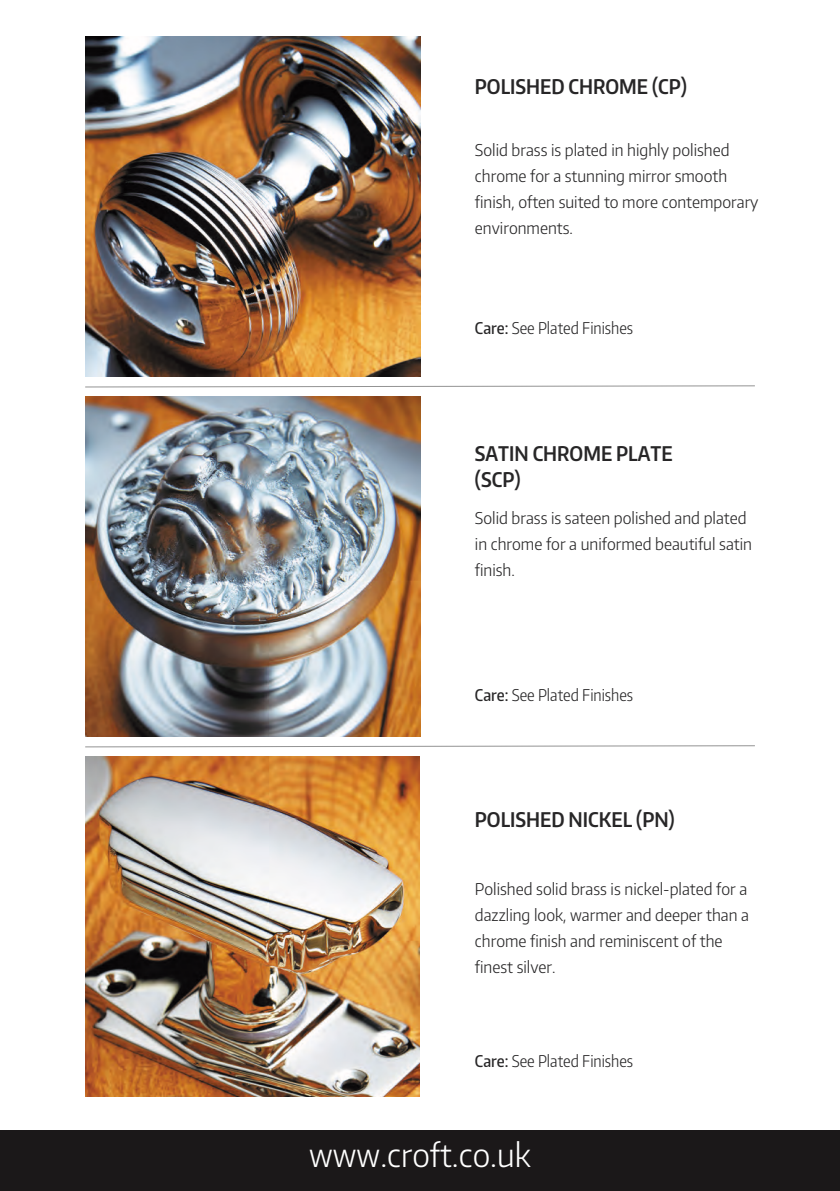
<style>
.page{position:relative;width:840px;height:1191px;background:#fff}
.page>*{position:absolute;margin:0;border:0;box-sizing:border-box;transform-origin:0 0}
.t1{font:300 32px "Encode Sans Narrow";color:#fff}
.t2{font:600 20px/26px "Encode Sans Condensed";color:#272627}
.t3{font:300 16px/26px "Encode Sans Narrow";color:#272627}
.t4{font:300 16px "Encode Sans Condensed";color:#272627}
.s1{font-weight:500}
</style>
<div class="page">
<img style="left:85px;top:36px;width:335px;height:341px">
<img style="left:85px;top:396px;width:335px;height:341px">
<img style="left:85px;top:756px;width:335px;height:341px">
<svg style="left:85px;top:385px;width:670px;height:3px"></svg>
<svg style="left:85px;top:745px;width:670px;height:3px"></svg>
<div style="left:0;top:1130px;width:839px;height:61px;background:#1b1819"></div>
<p class="t2" style="left:474px;top:73px;width:213px">POLISHED CHROME (CP)</p>
<p class="t3" style="left:474px;top:137px;width:285px">Solid brass is plated in highly polished chrome for a stunning mirror smooth finish, often suited to more contemporary environments.</p>
<p class="t4" style="left:474px;top:318px;width:160px"><span class="s1">Care:</span> See Plated Finishes</p>
<p class="t2" style="left:474px;top:439px;width:199px">SATIN CHROME PLATE (SCP)</p>
<p class="t3" style="left:474px;top:504px;width:278px">Solid brass is sateen polished and plated in chrome for a uniformed beautiful satin finish.</p>
<p class="t4" style="left:474px;top:684px;width:160px"><span class="s1">Care:</span> See Plated Finishes</p>
<p class="t2" style="left:474px;top:806px;width:201px">POLISHED NICKEL (PN)</p>
<p class="t3" style="left:474px;top:875px;width:275px">Polished solid brass is nickel-plated for a dazzling look, warmer and deeper than a chrome finish and reminiscent of the finest silver.</p>
<p class="t4" style="left:474px;top:1050px;width:160px"><span class="s1">Care:</span> See Plated Finishes</p>
<h1 class="t1" style="left:309px;top:1134px;width:223px">www.croft.co.uk</h1>
</div>
